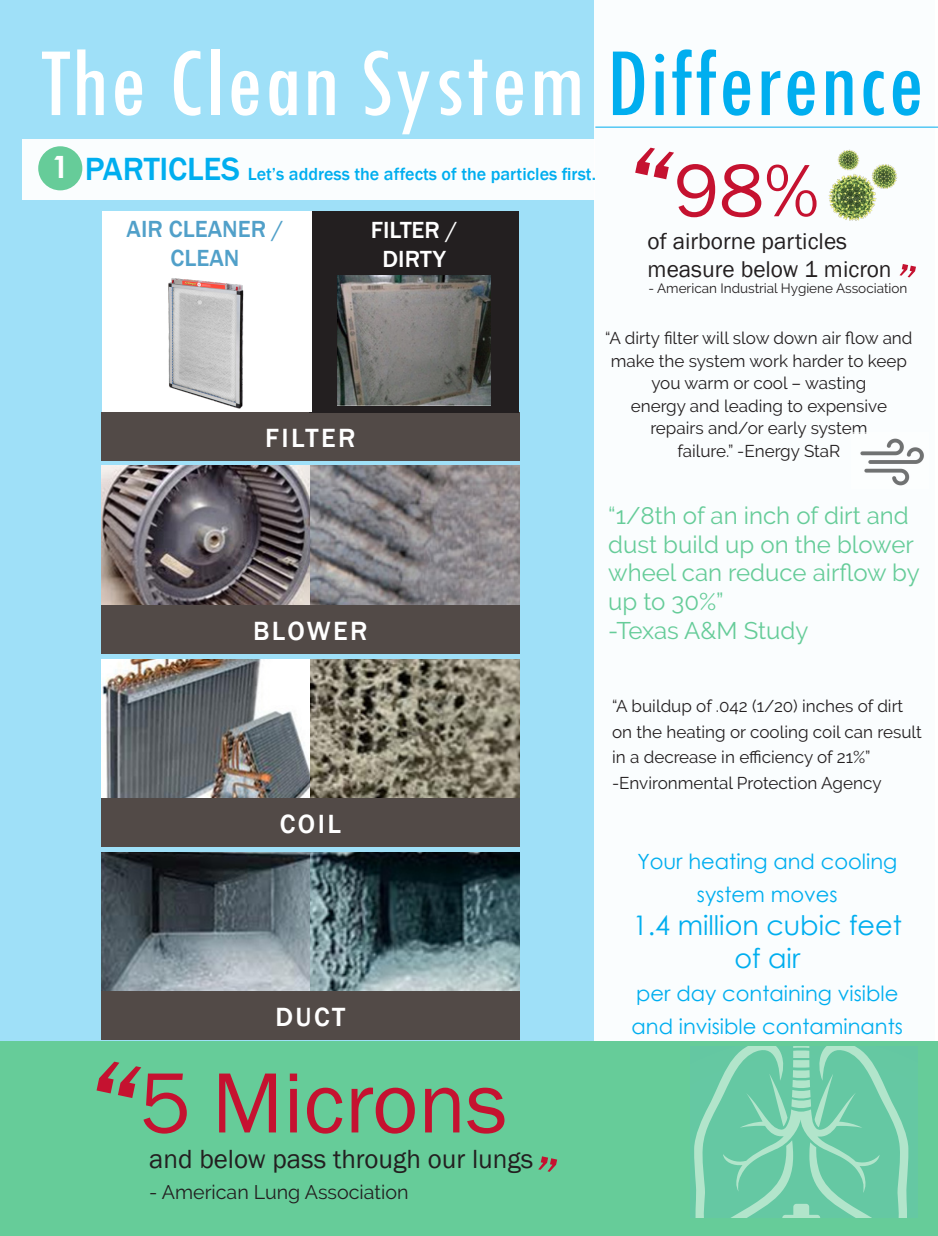
<style>
.page{position:relative;width:938px;height:1236px;background:#fff}
.page>*{position:absolute;margin:0;border:0;box-sizing:border-box;transform-origin:0 0}
.t1{font:condensed 102px "Tw Cen";letter-spacing:.01em;color:#fff}
.t2{font:88.35px "Franklin Gothic";color:#c51230}
.t3{font:76.8px "Franklin Gothic";color:#c51230}
.t4{font:700 30.75px "Century Gothic";color:#fff}
.t5{font:500 27.15px "Franklin Gothic";letter-spacing:.09em;color:#fff}
.t6{font:27px "Franklin Gothic";color:#231f20}
.t7{font:27px/33px "Century Gothic";color:#00aeef;text-align:center}
.t8{font:24px/28.8px "Raleway";color:#6c9}
.t9{font:500 24px/28.8px "Franklin Gothic";color:#51a0c9;text-align:center}
.t10{font:500 24px/28.8px "Franklin Gothic";color:#fff;text-align:center}
.t11{font:23.4px/28.2px "Franklin Gothic";color:#231f20}
.t12{font:21px/33px "Century Gothic";color:#00aeef;text-align:center}
.t13{font:19.65px "Raleway";color:#231f20}
.t14{font:500 18px "Franklin Gothic";color:#00aeef}
.t15{font:17.1px/22.5px "Raleway";color:#231f20;text-align:center}
.t16{font:13.5px "Raleway";color:#231f20}
.s1{color:#00aeef}
.s2{font-size:33px}
</style>
<div class="page">
<div style="left:0;top:0;width:933px;height:1222px;background:#9fe0f8"></div>
<div style="left:0;top:1040px;width:937px;height:195px;background:#6c9"></div>
<div style="left:22px;top:139px;width:572px;height:60px;background:#fff"></div>
<div style="left:101px;top:412px;width:418px;height:49px;background:#524a47"></div>
<div style="left:310px;top:211px;width:208px;height:201px;background:#231f20"></div>
<div style="left:690px;top:1046px;width:226px;height:171px;background:#65c8a3"></div>
<svg style="left:694px;top:1046px;width:214px;height:171px"></svg>
<div style="left:594px;top:0;width:343px;height:1040px;background:#fff"></div>
<img style="left:828px;top:176px;width:49px;height:45px">
<img style="left:837px;top:149px;width:24px;height:27px">
<img style="left:864px;top:164px;width:34px;height:32px">
<img style="left:101px;top:852px;width:209px;height:139px">
<img style="left:310px;top:852px;width:209px;height:139px">
<div style="left:101px;top:991px;width:418px;height:49px;background:#524a47"></div>
<img style="left:101px;top:659px;width:209px;height:139px">
<img style="left:310px;top:659px;width:209px;height:139px">
<div style="left:101px;top:798px;width:418px;height:49px;background:#524a47"></div>
<img style="left:101px;top:466px;width:418px;height:139px">
<div style="left:101px;top:605px;width:418px;height:49px;background:#524a47"></div>
<img style="left:860px;top:438px;width:64px;height:48px">
<div style="left:38px;top:146px;width:44px;height:44px;background:#6c9;border-radius:50%"></div>
<hr style="left:595px;top:127px;width:342px;height:1px;background:#00aeef">
<div style="left:102px;top:211px;width:209px;height:200px;background:#fff"></div>
<img style="left:161px;top:278px;width:88px;height:134px">
<img style="left:337px;top:275px;width:153px;height:130px">
<p class="t1" style="left:39px;top:21px;width:886px">The Clean System <span class="s1">Difference</span></p>
<p class="t4" style="left:52px;top:144px;width:19px">1</p>
<p class="t14" style="left:85px;top:163px;width:512px"><span class="s2">PARTICLES</span> Let’s address the affects of the particles first.</p>
<p class="t3" style="left:673px;top:143px;width:147px">98%</p>
<p class="t11" style="left:647px;top:227px;width:245px">of airborne particles measure below 1 micron</p>
<p class="t16" style="left:648px;top:280px;width:260px">- American Industrial Hygiene Association</p>
<p class="t9" style="left:126px;top:215px;width:158px">AIR CLEANER /<br>CLEAN</p>
<p class="t10" style="left:371px;top:216px;width:88px">FILTER /<br>DIRTY</p>
<p class="t5" style="left:265px;top:421px;width:92px">FILTER</p>
<p class="t5" style="left:253px;top:614px;width:116px">BLOWER</p>
<p class="t5" style="left:279px;top:807px;width:63px">COIL</p>
<p class="t5" style="left:275px;top:1000px;width:71px">DUCT</p>
<p class="t2" style="left:140px;top:1048px;width:369px">5 Microns</p>
<p class="t6" style="left:149px;top:1142px;width:385px">and below pass through our lungs</p>
<p class="t13" style="left:149px;top:1180px;width:261px">- American Lung Association</p>
<p class="t15" style="left:605px;top:327px;width:308px">“A dirty filter will slow down air flow and make the system work harder to keep you warm or cool – wasting<br>energy and leading to expensive repairs and/or early system<br>failure.” -Energy StaR</p>
<p class="t8" style="left:608px;top:501px;width:313px">“1/8th of an inch of dirt and dust build up on the blower wheel can reduce airflow by up to 30%”</p>
<p class="t8" style="left:608px;top:616px;width:202px">-Texas A&amp;M Study</p>
<p class="t15" style="left:611px;top:693px;width:311px;line-height:25.5px;text-align:left">“A buildup of .042 (1/20) inches of dirt on the heating or cooling coil can result in a decrease in efficiency of 21%” -Environmental Protection Agency</p>
<p class="t12" style="left:637px;top:844px;width:261px">Your heating and cooling system moves</p>
<p class="t7" style="left:632px;top:908px;width:270px">1.4 million cubic feet of air</p>
<p class="t12" style="left:631px;top:976px;width:273px;text-align:left">per day containing visible and invisible contaminants</p>
</div>
